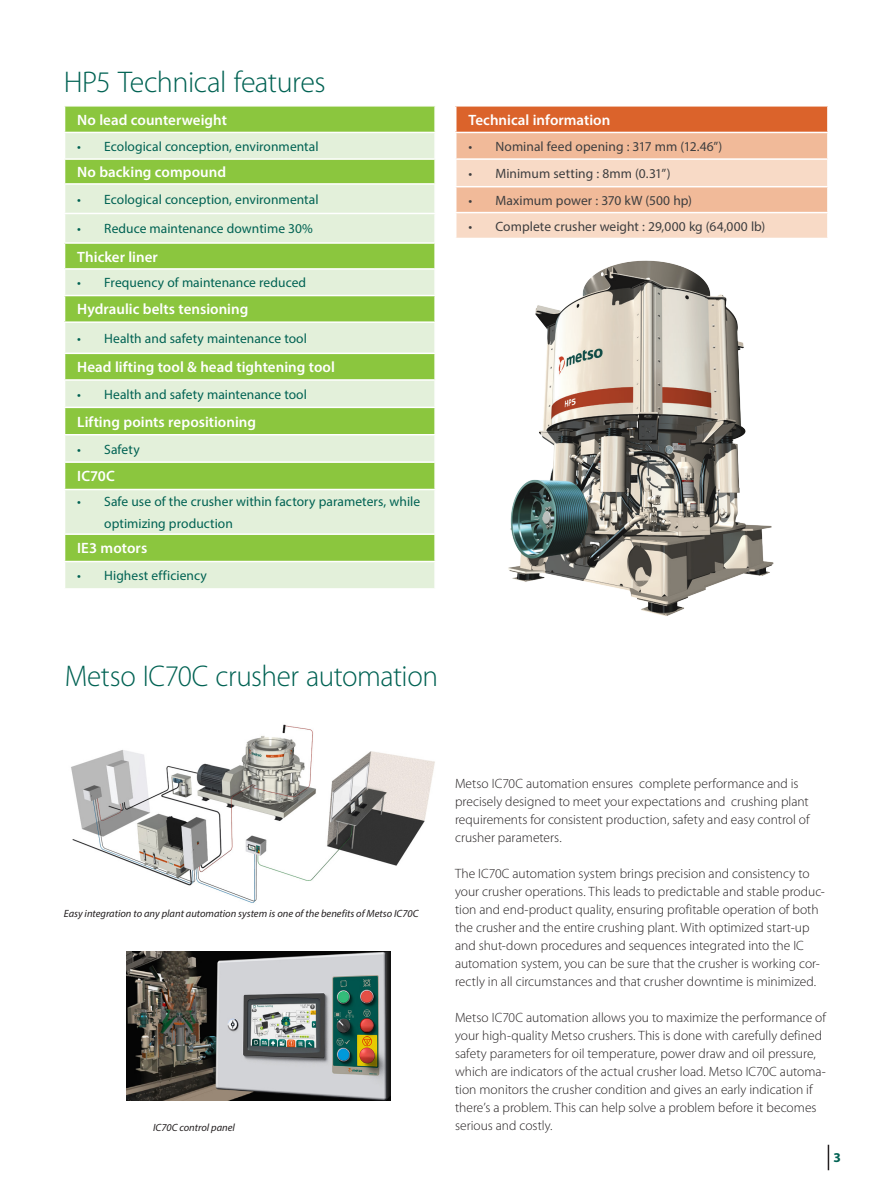
<style>
.page{position:relative;width:893px;height:1191px;background:#fff}
.page>*{position:absolute;margin:0;border:0;box-sizing:border-box;transform-origin:0 0}
.Quotation_text{font:300 30px "Myriad Pro";letter-spacing:-.015em;color:#006253}
.Optional_Identifier{font:600 15px "Myriad Pro";color:#fff}
.t1{font:300 13.5px/18px "Myriad Pro";color:#231f20}
.t2{font:13.5px/22.5px "Myriad Pro";letter-spacing:.005em;color:#006253}
.t3{font:13.5px "Myriad Pro";color:#3e3e3f}
.Page_number___Right{font:700 13.5px "Myriad Pro";color:#006253}
.t4{font:italic 10.5px "Myriad Pro";color:#231f20}
</style>
<div class="page">
<svg style="left:828px;top:1144px;width:1px;height:26px"></svg>
<div style="left:65px;top:107px;width:369px;height:25px;background:#8bc63e"></div>
<svg style="left:65px;top:133px;width:369px;height:455px;background:#c6e2a6"></svg>
<div style="left:65px;top:243px;width:370px;height:26px;background:#8bc63e"></div>
<div style="left:65px;top:295px;width:370px;height:27px;background:#8bc63e"></div>
<hr style="left:64px;top:158px;width:372px;height:2px;background:#fff">
<hr style="left:64px;top:183px;width:372px;height:2px;background:#fff">
<hr style="left:64px;top:213px;width:372px;height:1px;background:#fff">
<hr style="left:64px;top:242px;width:372px;height:2px;background:#fff">
<hr style="left:434px;top:244px;width:2px;height:24px;background:#fff">
<hr style="left:64px;top:268px;width:372px;height:2px;background:#fff">
<hr style="left:64px;top:295px;width:372px;height:1px;background:#fff">
<hr style="left:434px;top:296px;width:2px;height:25px;background:#fff">
<hr style="left:64px;top:321px;width:372px;height:2px;background:#fff">
<hr style="left:64px;top:352px;width:372px;height:2px;background:#fff">
<hr style="left:64px;top:379px;width:372px;height:2px;background:#fff">
<hr style="left:64px;top:406px;width:372px;height:2px;background:#fff">
<hr style="left:64px;top:434px;width:372px;height:1px;background:#fff">
<hr style="left:64px;top:461px;width:372px;height:2px;background:#fff">
<hr style="left:64px;top:489px;width:372px;height:1px;background:#fff">
<hr style="left:64px;top:533px;width:372px;height:2px;background:#fff">
<hr style="left:64px;top:561px;width:372px;height:1px;background:#fff">
<svg style="left:455px;top:107px;width:373px;height:131px;background:#f0b99b"></svg>
<hr style="left:827px;top:213px;width:2px;height:25px;background:#fff">
<img style="left:508px;top:260px;width:266px;height:356px">
<img style="left:71px;top:724px;width:364px;height:179px">
<img style="left:127px;top:951px;width:264px;height:149px">
<p class="Quotation_text" style="left:64px;top:65px;width:263px">HP5 Technical features</p>
<p class="Optional_Identifier" style="left:77px;top:110px;width:151px">No lead counterweight</p>
<p class="t2" style="left:77px;top:135px;width:243px">• Ecological conception, environmental</p>
<p class="Optional_Identifier" style="left:77px;top:162px;width:150px">No backing compound</p>
<p class="t2" style="left:77px;top:188px;width:243px">• Ecological conception, environmental</p>
<p class="t2" style="left:77px;top:217px;width:237px">• Reduce maintenance downtime 30%</p>
<p class="Optional_Identifier" style="left:77px;top:247px;width:82px">Thicker liner</p>
<p class="t2" style="left:77px;top:271px;width:230px">• Frequency of maintenance reduced</p>
<p class="Optional_Identifier" style="left:77px;top:300px;width:173px">Hydraulic belts tensioning</p>
<p class="t2" style="left:77px;top:327px;width:231px">• Health and safety maintenance tool</p>
<p class="Optional_Identifier" style="left:77px;top:358px;width:259px">Head lifting tool &amp; head tightening tool</p>
<p class="t2" style="left:77px;top:383px;width:231px">• Health and safety maintenance tool</p>
<p class="Optional_Identifier" style="left:77px;top:412px;width:180px">Lifting points repositioning</p>
<p class="t2" style="left:77px;top:437px;width:64px">• Safety</p>
<p class="Optional_Identifier" style="left:77px;top:467px;width:39px">IC70C</p>
<p class="t2" style="left:104px;top:489px;width:317px;text-indent:-27px">• Safe use of the crusher within factory parameters, while optimizing production</p>
<p class="Optional_Identifier" style="left:77px;top:539px;width:71px">IE3 motors</p>
<p class="t2" style="left:77px;top:564px;width:131px">• Highest efficiency</p>
<p class="Quotation_text" style="left:65px;top:659px;width:375px">Metso IC70C crusher automation</p>
<p class="Optional_Identifier" style="left:468px;top:110px;width:143px">Technical information</p>
<p class="t3" style="left:468px;top:138px;width:255px">• Nominal feed opening : 317 mm (12.46”)</p>
<p class="t3" style="left:468px;top:165px;width:204px">• Minimum setting : 8mm (0.31”)</p>
<p class="t3" style="left:468px;top:192px;width:225px">• Maximum power : 370 kW (500 hp)</p>
<p class="t3" style="left:468px;top:218px;width:298px">• Complete crusher weight : 29,000 kg (64,000 lb)</p>
<p class="t4" style="left:64px;top:907px;width:356px">Easy integration to any plant automation system is one of the benefits of Metso IC70C</p>
<p class="t4" style="left:153px;top:1121px;width:83px">IC70C control panel</p>
<p class="t1" style="left:455px;top:775px;width:356px">Metso IC70C automation ensures complete performance and is precisely designed to meet your expectations and crushing plant requirements for consistent production, safety and easy control of crusher parameters.</p>
<p class="t1" style="left:455px;top:865px;width:371px">The IC70C automation system brings precision and consistency to your crusher operations. This leads to predictable and stable produc&shy;tion and end-product quality, ensuring profitable operation of both the crusher and the entire crushing plant. With optimized start-up and shut-down procedures and sequences integrated into the IC automation system, you can be sure that the crusher is working cor&shy;rectly in all circumstances and that crusher downtime is minimized.</p>
<p class="t1" style="left:455px;top:1009px;width:373px">Metso IC70C automation allows you to maximize the performance of your high-quality Metso crushers. This is done with carefully defined safety parameters for oil temperature, power draw and oil pressure, which are indicators of the actual crusher load. Metso IC70C automa&shy;tion monitors the crusher condition and gives an early indication if there’s a problem. This can help solve a problem before it becomes serious and costly.</p>
<p class="Page_number___Right" style="left:833px;top:1148px;width:9px">3</p>
</div>
